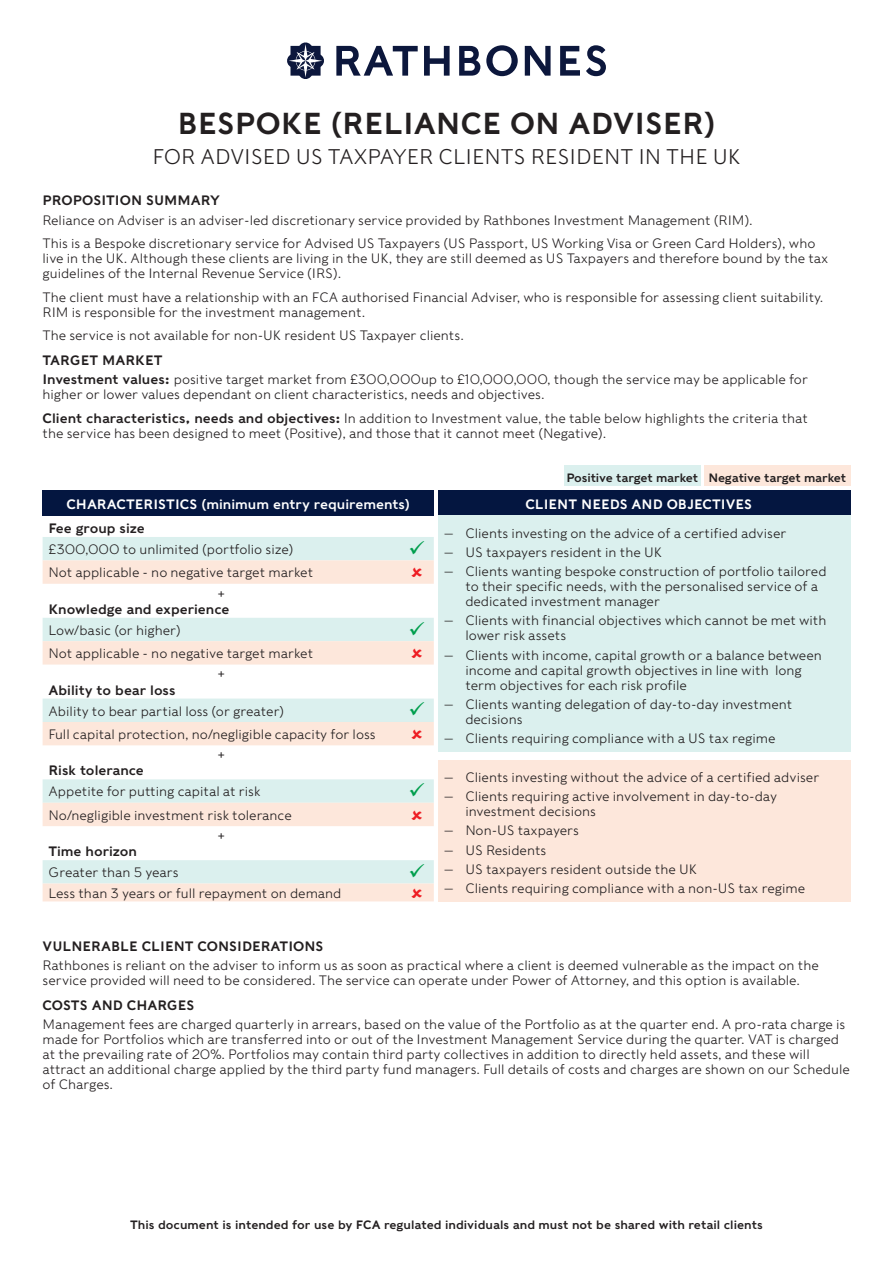
<style>
.page{position:relative;width:893px;height:1263px;background:#fff}
.page>*{position:absolute;margin:0;border:0;box-sizing:border-box;transform-origin:0 0}
.Page_heading{font:30px "Rathbones Sans";color:#231f20}
.Page_sub_heading{font:300 21px "Rathbones Sans";color:#231f20}
.Table_text{font:300 15px "Rathbones Sans";color:#231f20}
.Text{font:300 13.5px/15px "Rathbones Sans";color:#231f20}
.Table_text-2{font:300 13.5px "Rathbones Sans";color:#231f20}
.Heading{font:13.5px "Rathbones Sans";color:#231f20}
.Table_bold{font:13.5px "Rathbones Sans";color:#231f20}
.Table_text_bold{font:13.5px "Rathbones Sans";color:#fff}
.t1{font:12px "Rathbones Sans";color:#231f20}
.s1{font-weight:400}
.s2{font-family:"Guardian RTB Egyp";font-weight:400}
</style>
<div class="page">
<svg style="left:336px;top:46px;width:82px;height:30px"></svg>
<svg style="left:424px;top:46px;width:26px;height:30px"></svg>
<svg style="left:459px;top:46px;width:21px;height:30px"></svg>
<svg style="left:486px;top:45px;width:32px;height:31px"></svg>
<svg style="left:525px;top:46px;width:26px;height:30px"></svg>
<svg style="left:560px;top:46px;width:20px;height:30px"></svg>
<svg style="left:586px;top:45px;width:20px;height:31px"></svg>
<svg style="left:287px;top:42px;width:37px;height:37px"></svg>
<div style="left:43px;top:490px;width:391px;height:26px;background:#041640"></div>
<div style="left:43px;top:537px;width:391px;height:23px;background:#dbf0ee"></div>
<svg style="left:43px;top:560px;width:391px;height:341px"></svg>
<div style="left:564px;top:466px;width:136px;height:20px;background:#dbf0ee"></div>
<div style="left:704px;top:466px;width:146px;height:20px;background:#fde7db"></div>
<div style="left:438px;top:490px;width:412px;height:26px;background:#041640"></div>
<div style="left:438px;top:516px;width:412px;height:236px;background:#dbf0ee"></div>
<div style="left:438px;top:760px;width:412px;height:141px;background:#fde7db"></div>
<svg style="left:412px;top:567px;width:10px;height:10px"></svg>
<svg style="left:412px;top:648px;width:10px;height:10px"></svg>
<svg style="left:412px;top:729px;width:10px;height:10px"></svg>
<svg style="left:412px;top:810px;width:10px;height:9px"></svg>
<svg style="left:412px;top:888px;width:10px;height:9px"></svg>
<svg style="left:410px;top:540px;width:14px;height:14px"></svg>
<svg style="left:410px;top:621px;width:14px;height:14px"></svg>
<svg style="left:410px;top:702px;width:14px;height:14px"></svg>
<svg style="left:410px;top:783px;width:14px;height:13px"></svg>
<svg style="left:410px;top:864px;width:14px;height:13px"></svg>
<p class="Page_heading" style="left:178px;top:104px;width:539px">BESPOKE (RELIANCE ON ADVISER)</p>
<p class="Page_sub_heading" style="left:152px;top:143px;width:590px">FOR ADVISED US TAXPAYER CLIENTS RESIDENT IN THE UK</p>
<p class="Heading" style="left:43px;top:192px;width:179px">PROPOSITION SUMMARY</p>
<p class="Text" style="left:43px;top:212px;width:712px">Reliance on Adviser is an adviser-led discretionary service provided by Rathbones Investment Management (RIM).</p>
<p class="Text" style="left:43px;top:236px;width:787px">This is a Bespoke discretionary service for Advised US Taxpayers (US Passport, US Working Visa or Green Card Holders), who live in the UK. Although these clients are living in the UK, they are still deemed as US Taxpayers and therefore bound by the tax guidelines of the Internal Revenue Service (IRS).</p>
<p class="Text" style="left:43px;top:289px;width:782px">The client must have a relationship with an FCA authorised Financial Adviser, who is responsible for assessing client suitability.<br>RIM is responsible for the investment management.</p>
<p class="Text" style="left:43px;top:328px;width:423px">The service is not available for non-UK resident US Taxpayer clients.</p>
<p class="Heading" style="left:43px;top:351px;width:122px">TARGET MARKET</p>
<p class="Text" style="left:43px;top:372px;width:767px"><span class="s1">Investment values:</span> positive target market from £300,000up to £10,000,000, though the service may be applicable for higher or lower values dependant on client characteristics, needs and objectives.</p>
<p class="Text" style="left:43px;top:410px;width:767px"><span class="s1">Client characteristics, needs and objectives:</span> In addition to Investment value, the table below highlights the criteria that the service has been designed to meet (Positive), and those that it cannot meet (Negative).</p>
<p class="Table_text_bold" style="left:66px;top:496px;width:345px">CHARACTERISTICS (minimum entry requirements)</p>
<p class="Table_bold" style="left:49px;top:519px;width:98px">Fee group size</p>
<p class="Table_text-2" style="left:49px;top:541px;width:246px">£300,000 to unlimited (portfolio size)</p>
<p class="Table_text-2" style="left:49px;top:564px;width:266px">Not applicable - no negative target market</p>
<p class="Table_text" style="left:218px;top:584px;width:8px">+</p>
<p class="Table_bold" style="left:49px;top:600px;width:182px">Knowledge and experience</p>
<p class="Table_text-2" style="left:49px;top:622px;width:134px">Low/basic (or higher)</p>
<p class="Table_text-2" style="left:49px;top:645px;width:266px">Not applicable - no negative target market</p>
<p class="Table_text" style="left:218px;top:665px;width:8px">+</p>
<p class="Table_bold" style="left:49px;top:681px;width:128px">Ability to bear loss</p>
<p class="Table_text-2" style="left:49px;top:702px;width:237px">Ability to bear partial loss (or greater)</p>
<p class="Table_text-2" style="left:49px;top:726px;width:329px">Full capital protection, no/negligible capacity for loss</p>
<p class="Table_text" style="left:218px;top:745px;width:8px">+</p>
<p class="Table_bold" style="left:49px;top:762px;width:97px">Risk tolerance</p>
<p class="Table_text-2" style="left:49px;top:783px;width:213px">Appetite for putting capital at risk</p>
<p class="Table_text-2" style="left:49px;top:807px;width:245px">No/negligible investment risk tolerance</p>
<p class="Table_text" style="left:218px;top:826px;width:8px">+</p>
<p class="Table_bold" style="left:49px;top:842px;width:90px">Time horizon</p>
<p class="Table_text-2" style="left:49px;top:864px;width:132px">Greater than 5 years</p>
<p class="Table_text-2" style="left:49px;top:885px;width:294px">Less than 3 years or full repayment on demand</p>
<p class="t1" style="left:567px;top:469px;width:133px">Positive target market</p>
<p class="t1" style="left:709px;top:469px;width:139px">Negative target market</p>
<p class="Table_text_bold" style="left:525px;top:496px;width:228px">CLIENT NEEDS AND OBJECTIVES</p>
<p class="Text" style="left:444px;top:525px;width:344px"><span class="s2">—</span> Clients investing on the advice of a certified adviser</p>
<p class="Text" style="left:444px;top:544px;width:219px"><span class="s2">—</span> US taxpayers resident in the UK</p>
<p class="Text" style="left:465px;top:564px;width:363px;text-indent:-21px"><span class="s2">—</span> Clients wanting bespoke construction of portfolio tailored to their specific needs, with the personalised service of a dedicated investment manager</p>
<p class="Text" style="left:465px;top:613px;width:363px;text-indent:-21px"><span class="s2">—</span> Clients with financial objectives which cannot be met with lower risk assets</p>
<p class="Text" style="left:465px;top:647px;width:358px;text-indent:-21px"><span class="s2">—</span> Clients with income, capital growth or a balance between income and capital growth objectives in line with long term objectives for each risk profile</p>
<p class="Text" style="left:465px;top:696px;width:329px;text-indent:-21px"><span class="s2">—</span> Clients wanting delegation of day-to-day investment decisions</p>
<p class="Text" style="left:444px;top:731px;width:333px"><span class="s2">—</span> Clients requiring compliance with a US tax regime</p>
<p class="Text" style="left:444px;top:769px;width:377px"><span class="s2">—</span> Clients investing without the advice of a certified adviser</p>
<p class="Text" style="left:465px;top:789px;width:313px;text-indent:-21px"><span class="s2">—</span> Clients requiring active involvement in day-to-day investment decisions</p>
<p class="Text" style="left:444px;top:823px;width:136px"><span class="s2">—</span> Non-US taxpayers</p>
<p class="Text" style="left:444px;top:842px;width:104px"><span class="s2">—</span> US Residents</p>
<p class="Text" style="left:444px;top:861px;width:254px"><span class="s2">—</span> US taxpayers resident outside the UK</p>
<p class="Text" style="left:444px;top:881px;width:363px"><span class="s2">—</span> Clients requiring compliance with a non-US tax regime</p>
<p class="Heading" style="left:43px;top:937px;width:282px">VULNERABLE CLIENT CONSIDERATIONS</p>
<p class="Text" style="left:43px;top:958px;width:778px">Rathbones is reliant on the adviser to inform us as soon as practical where a client is deemed vulnerable as the impact on the service provided will need to be considered. The service can operate under Power of Attorney, and this option is available.</p>
<p class="Heading" style="left:43px;top:996px;width:153px">COSTS AND CHARGES</p>
<p class="Text" style="left:43px;top:1017px;width:809px">Management fees are charged quarterly in arrears, based on the value of the Portfolio as at the quarter end. A pro-rata charge is made for Portfolios which are transferred into or out of the Investment Management Service during the quarter. VAT is charged at the prevailing rate of 20%. Portfolios may contain third party collectives in addition to directly held assets, and these will attract an additional charge applied by the third party fund managers. Full details of costs and charges are shown on our Schedule of Charges.</p>
<p class="t1" style="left:130px;top:1217px;width:634px">This document is intended for use by FCA regulated individuals and must not be shared with retail clients</p>
</div>
